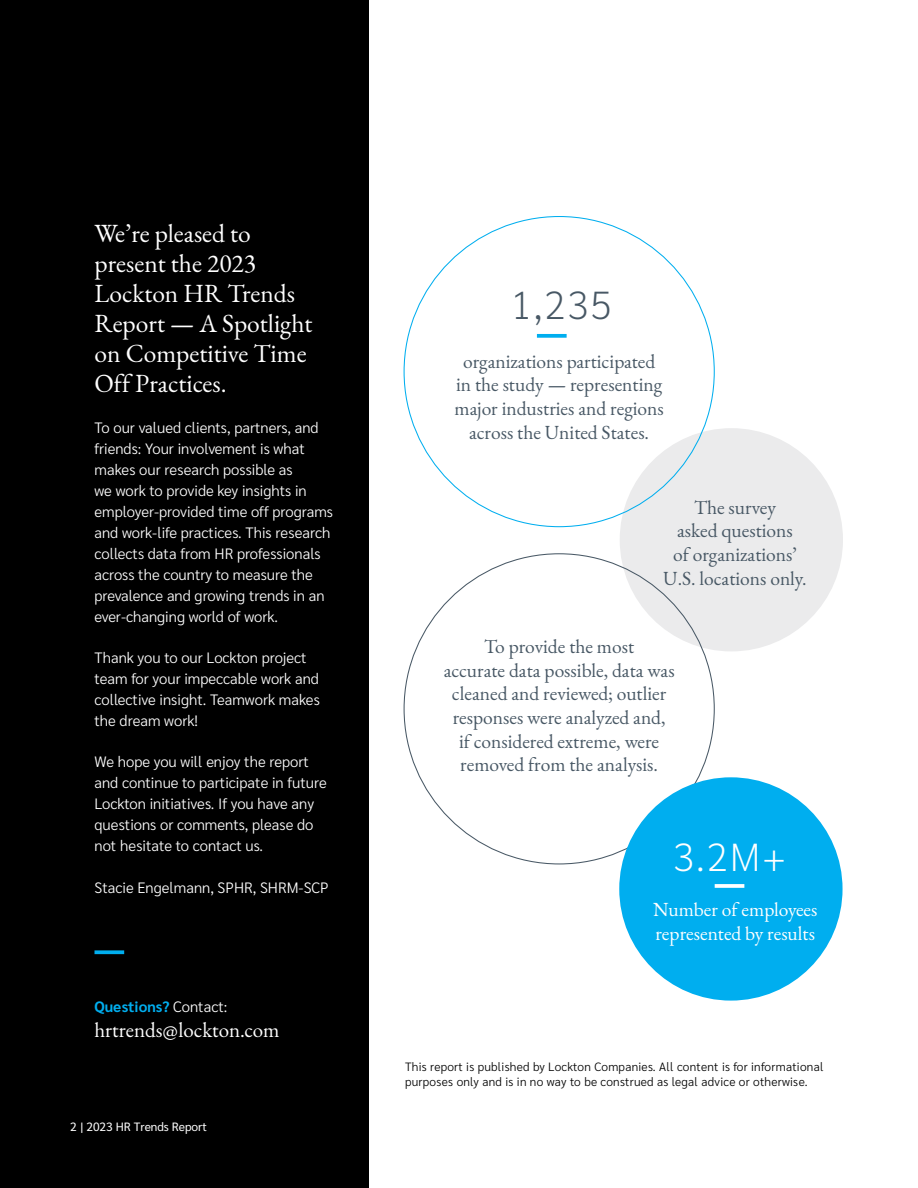
<style>
.page{position:relative;width:918px;height:1188px;background:#fff}
.page>*{position:absolute;margin:0;border:0;box-sizing:border-box;transform-origin:0 0}
.t1{font:200 39px "Sarabun";color:#fff}
.t2{font:200 39px "Sarabun";color:#485865}
.t3{font:25.5px/30px "EB Garamond";color:#fff}
.t4{font:21px "EB Garamond";color:#fff}
.t5{font:19.5px/23.7px "EB Garamond";color:#485865;text-align:center}
.t6{font:19.5px/23.7px "EB Garamond";color:#fff}
.t7{font:300 15px/21px "Sarabun";color:#fff}
.t8{font:700 15px "Sarabun";color:#00aeef}
.t9{font:300 12px/15px "Sarabun";letter-spacing:.02em;color:#000}
.t10{font:12px "Sarabun";color:#fff}
.s1{font-weight:300;color:#fff}
</style>
<div class="page">
<div style="left:0;top:0;width:369px;height:1188px;background:#000"></div>
<svg style="left:94px;top:950px;width:30px;height:4px"></svg>
<div style="left:620px;top:428px;width:223px;height:223px;background:#ebebec;border-radius:50%"></div>
<div style="left:619px;top:777px;width:224px;height:224px;background:#00aeef;border-radius:50%"></div>
<svg style="left:537px;top:334px;width:30px;height:4px"></svg>
<svg style="left:715px;top:884px;width:29px;height:4px"></svg>
<h2 class="t3" style="left:94px;top:218px;width:219px">We’re pleased to present the 2023<br>Lockton HR Trends<br>Report — A Spotlight on Competitive Time<br>Off Practices.</h2>
<p class="t7" style="left:94px;top:417px;width:240px">To our valued clients, partners, and friends: Your involvement is what makes our research possible as<br>we work to provide key insights in employer-provided time off programs and work-life practices. This research collects data from HR professionals across the country to measure the prevalence and growing trends in an ever-changing world of work.</p>
<p class="t7" style="left:94px;top:648px;width:227px">Thank you to our Lockton project team for your impeccable work and collective insight. Teamwork makes the dream work!</p>
<p class="t7" style="left:94px;top:752px;width:234px">We hope you will enjoy the report and continue to participate in future Lockton initiatives. If you have any questions or comments, please do not hesitate to contact us.</p>
<p class="t7" style="left:94px;top:877px;width:236px">Stacie Engelmann, SPHR, SHRM-SCP</p>
<p class="t8" style="left:94px;top:998px;width:134px">Questions? <span class="s1">Contact:</span></p>
<h3 class="t4" style="left:94px;top:1017px;width:186px">hrtrends@lockton.com</h3>
<p class="t10" style="left:70px;top:1120px;width:138px">2 | 2023 HR Trends Report</p>
<h1 class="t2" style="left:511px;top:283px;width:102px">1,235</h1>
<h3 class="t5" style="left:455px;top:349px;width:211px">organizations participated in the study — representing major industries and regions across the United States.</h3>
<h3 class="t5" style="left:663px;top:495px;width:145px">The survey<br>asked questions<br>of organizations’<br>U.S. locations only.</h3>
<h3 class="t5" style="left:444px;top:635px;width:232px">To provide the most<br>accurate data possible, data was cleaned and reviewed; outlier responses were analyzed and,<br>if considered extreme, were removed from the analysis.</h3>
<h1 class="t1" style="left:673px;top:834px;width:114px">3.2M+</h1>
<h3 class="t6" style="left:653px;top:898px;width:166px">Number of employees represented by results</h3>
<p class="t9" style="left:405px;top:1060px;width:420px">This report is published by Lockton Companies. All content is for informational purposes only and is in no way to be construed as legal advice or otherwise.</p>
</div>
